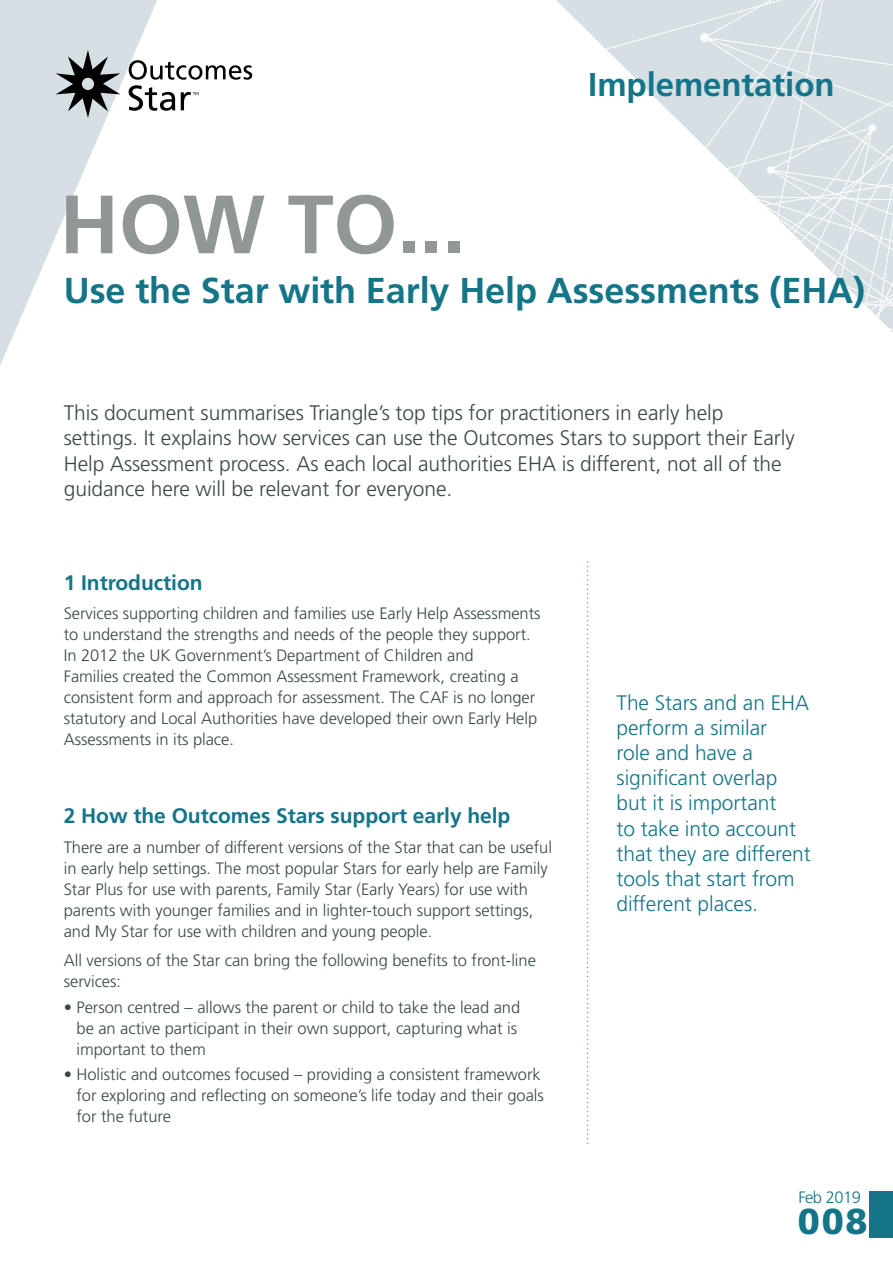
<style>
.page{position:relative;width:893px;height:1263px;background:#fff}
.page>*{position:absolute;margin:0;border:0;box-sizing:border-box;transform-origin:0 0}
.t1{font:700 82.5px "Frutiger LT Pro";color:#919697}
.t2{font:700 36px "Frutiger LT Pro";letter-spacing:-.005em;color:#147588}
.t3{font:900 36px "Frutiger LT Std";color:#147588}
.t4{font:700 33px "Frutiger LT Pro";letter-spacing:-.005em;color:#147588}
.t5{font:300 21px/25.5px "Frutiger LT Pro";letter-spacing:-.005em;color:#384847}
.t6{font:300 21px/25.2px "Frutiger LT Pro";letter-spacing:-.005em;color:#147588}
.t7{font:700 21px "Frutiger LT Pro";letter-spacing:-.005em;color:#147588}
.t8{font:300 16.5px/21px "Frutiger LT Pro";letter-spacing:-.005em;color:#384847}
.t9{font:300 16.5px "Frutiger LT Pro";letter-spacing:-.03em;color:#147588}
</style>
<div class="page">
<svg style="left:0;top:0;width:157px;height:365px"></svg>
<svg style="left:556px;top:0;width:337px;height:332px"></svg>
<svg style="left:606px;top:0;width:287px;height:319px;fill:#d6dfe4"></svg>
<svg style="left:727px;top:101px;width:166px;height:229px"></svg>
<div style="left:870px;top:1191px;width:23px;height:46px;background:#147588"></div>
<svg style="left:56px;top:50px;width:64px;height:68px;background:#8e9397"></svg>
<svg style="left:129px;top:60px;width:123px;height:51px"></svg>
<svg style="left:587px;top:561px;width:1px;height:583px"></svg>
<h1 class="t1" style="left:60px;top:176px;width:408px">HOW TO...</h1>
<h3 class="t4" style="left:588px;top:65px;width:248px">Implementation</h3>
<h2 class="t2" style="left:64px;top:270px;width:803px">Use the Star with Early Help Assessments (EHA)</h2>
<p class="t5" style="left:64px;top:400px;width:732px">This document summarises Triangle’s top tips for practitioners in early help settings. It explains how services can use the Outcomes Stars to support their Early Help Assessment process. As each local authorities EHA is different, not all of the guidance here will be relevant for everyone.</p>
<p class="t7" style="left:64px;top:570px;width:140px">1 Introduction</p>
<p class="t8" style="left:64px;top:603px;width:478px">Services supporting children and families use Early Help Assessments to understand the strengths and needs of the people they support.<br>In 2012 the UK Government’s Department of Children and<br>Families created the Common Assessment Framework, creating a consistent form and approach for assessment. The CAF is no longer statutory and Local Authorities have developed their own Early Help Assessments in its place.</p>
<p class="t7" style="left:64px;top:803px;width:448px">2 How the Outcomes Stars support early help</p>
<p class="t8" style="left:64px;top:837px;width:490px">There are a number of different versions of the Star that can be useful in early help settings. The most popular Stars for early help are Family Star Plus for use with parents, Family Star (Early Years) for use with parents with younger families and in lighter-touch support settings, and My Star for use with children and young people.</p>
<p class="t8" style="left:64px;top:950px;width:474px">All versions of the Star can bring the following benefits to front-line services:</p>
<p class="t8" style="left:77px;top:996px;width:445px;text-indent:-13px">• Person centred – allows the parent or child to take the lead and be an active participant in their own support, capturing what is important to them</p>
<p class="t8" style="left:77px;top:1064px;width:469px;text-indent:-13px">• Holistic and outcomes focused – providing a consistent framework for exploring and reflecting on someone’s life today and their goals for the future</p>
<p class="t6" style="left:617px;top:690px;width:196px">The Stars and an EHA perform a similar<br>role and have a significant overlap but it is important<br>to take into account that they are different tools that start from different places.</p>
<p class="t9" style="left:798px;top:1187px;width:64px">Feb 2019</p>
<h2 class="t3" style="left:798px;top:1200px;width:71px">008</h2>
</div>
